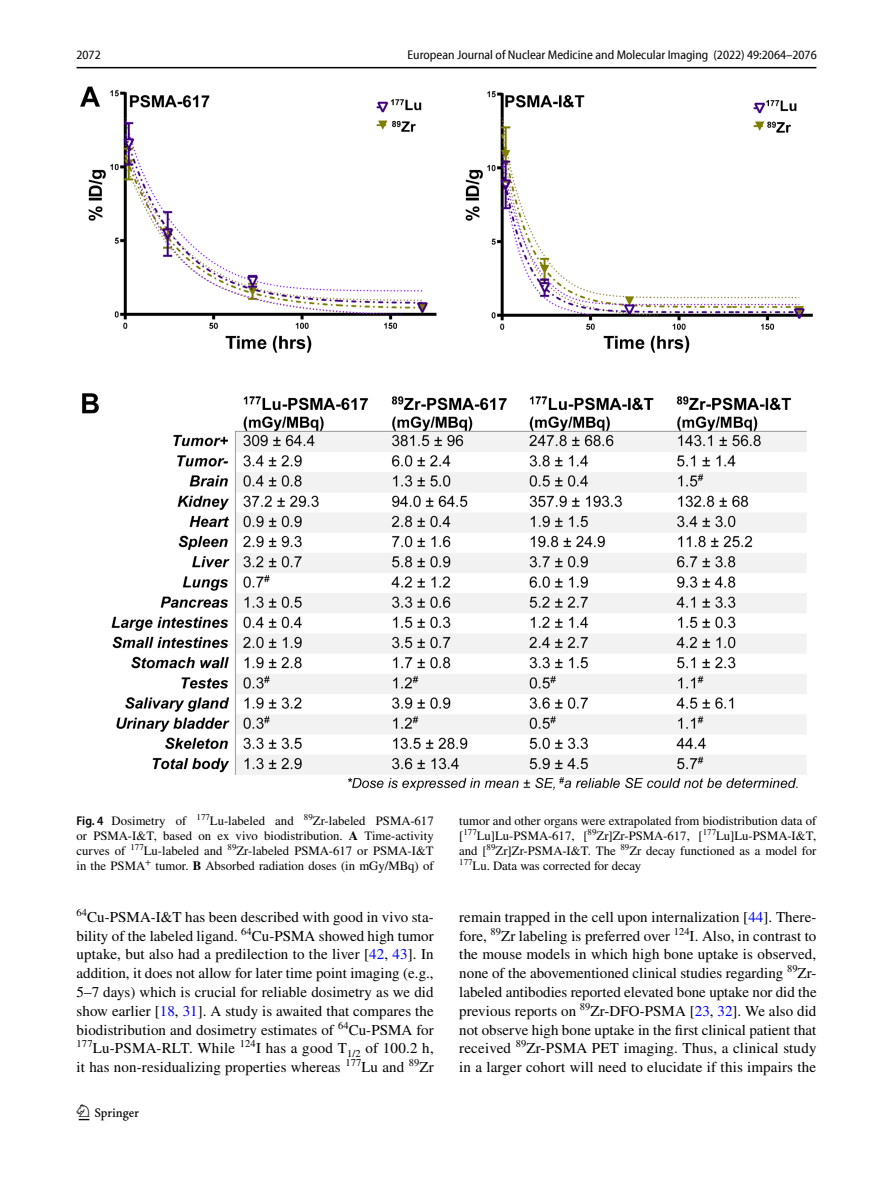
<style>
.page{position:relative;width:893px;height:1187px;background:#fff}
.page>*{position:absolute;margin:0;border:0;box-sizing:border-box;transform-origin:0 0}
.t1{font:22.5px "Springnew Regular 2";color:#000}
.t2{font:15px/18.8px "STIX";letter-spacing:.01em;color:#000;text-align:justify}
.t3{font:12.75px/15px "STIX";color:#000;text-align:justify}
.t4{font:semi-condensed 12.75px "Myriad Pro Unic";color:#000}
.s1{font-family:"Myriad Pro";font-weight:600;font-stretch:semi-condensed}
.s2{font-weight:700}
.s3{color:#00f}
</style>
<div class="page">
<hr style="left:77px;top:67px;width:739px;height:1px;background:#000">
<img style="left:81px;top:87px;width:731px;height:703px">
<p class="t4" style="left:77px;top:50px;width:26px">2072</p>
<p class="t4" style="left:408px;top:50px;width:411px">European Journal of Nuclear Medicine and Molecular Imaging (2022) 49:2064–2076</p>
<p class="t3" style="left:77px;top:814px;width:359px"><span class="s1">Fig. 4</span> Dosimetry of <sup>177</sup>Lu-labeled and <sup>89</sup>Zr-labeled PSMA-617 or PSMA-I&amp;T, based on ex vivo biodistribution. <span class="s2">A</span> Time-activity curves of <sup>177</sup>Lu-labeled and <sup>89</sup>Zr-labeled PSMA-617 or PSMA-I&amp;T in the PSMA<sup>+</sup> tumor. <span class="s2">B</span> Absorbed radiation doses (in mGy/MBq) of</p>
<p class="t3" style="left:459px;top:814px;width:359px">tumor and other organs were extrapolated from biodistribution data of [<sup>177</sup>Lu]Lu-PSMA-617, [<sup>89</sup>Zr]Zr-PSMA-617, [<sup>177</sup>Lu]Lu-PSMA-I&amp;T, and [<sup>89</sup>Zr]Zr-PSMA-I&amp;T. The <sup>89</sup>Zr decay functioned as a model for <sup>177</sup>Lu. Data was corrected for decay</p>
<p class="t2" style="left:77px;top:908px;width:359px"><sup>64</sup>Cu-PSMA-I&amp;T has been described with good in vivo sta&shy;bility of the labeled ligand. <sup>64</sup>Cu-PSMA showed high tumor uptake, but also had a predilection to the liver [<span class="s3">42</span>, <span class="s3">43</span>]. In addition, it does not allow for later time point imaging (e.g., 5–7 days) which is crucial for reliable dosimetry as we did show earlier [<span class="s3">18</span>, <span class="s3">31</span>]. A study is awaited that compares the biodistribution and dosimetry estimates of <sup>64</sup>Cu-PSMA for <sup>177</sup>Lu-PSMA-RLT. While <sup>124</sup>I has a good T<sub>1/2</sub> of 100.2 h, it has non-residualizing properties whereas <sup>177</sup>Lu and <sup>89</sup>Zr</p>
<p class="t2" style="left:459px;top:908px;width:359px">remain trapped in the cell upon internalization [<span class="s3">44</span>]. There&shy;fore, <sup>89</sup>Zr labeling is preferred over <sup>124</sup>I. Also, in contrast to the mouse models in which high bone uptake is observed, none of the abovementioned clinical studies regarding <sup>89</sup>Zr&shy;labeled antibodies reported elevated bone uptake nor did the previous reports on <sup>89</sup>Zr-DFO-PSMA [<span class="s3">23</span>, <span class="s3">32</span>]. We also did not observe high bone uptake in the first clinical patient that received <sup>89</sup>Zr-PSMA PET imaging. Thus, a clinical study in a larger cohort will need to elucidate if this impairs the</p>
<h1 class="t1" style="left:79px;top:1104px;width:62px">1 3</h1>
</div>
